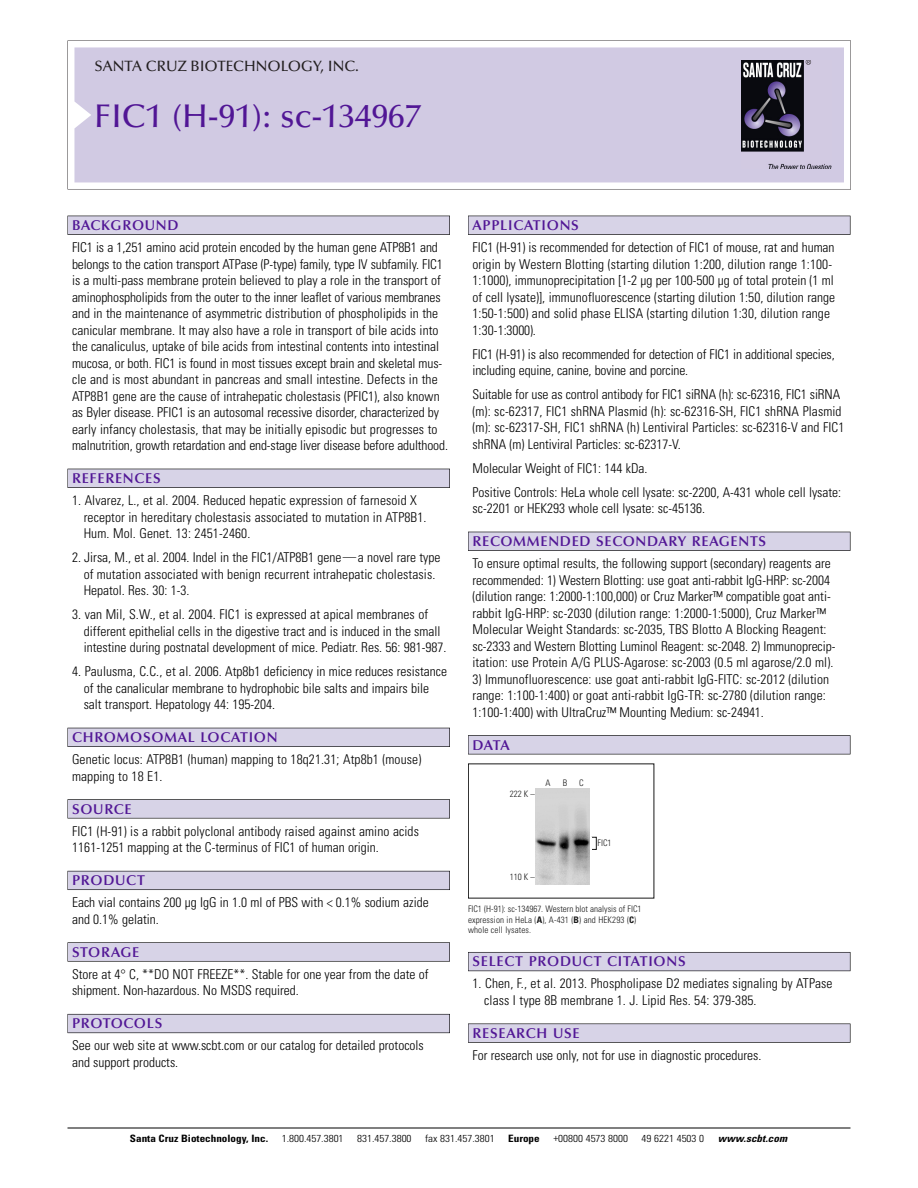
<style>
.page{position:relative;width:918px;height:1188px;background:#fff}
.page>*{position:absolute;margin:0;border:0;box-sizing:border-box;transform-origin:0 0}
.t1{font:500 33px "Optima";color:#511695}
.t2{font:500 15px "Optima";color:#231f20}
.t3{font:600 14.25px "Optima";letter-spacing:.05em;color:#511695}
.t4{font:300 condensed 13.5px/16.5px "Univers";color:#000}
.t5{font:300 condensed 10.2px "Univers";color:#000;scale:1.1 1}
.t6{font:700 condensed 10.2px "Univers";color:#000;scale:1.1 1}
.t7{font:italic 700 condensed 10.2px "Univers";letter-spacing:.005em;color:#000;scale:1.1 1}
.t8{font:9px/10.5px "Univers Condensed Light+CFASBB";color:#191919}
.s1{font-family:"Hira Min Pro W3";font-weight:400;font-stretch:normal}
.s2{font-family:"Univers Condensed Bold+EFODPU"}
</style>
<div class="page">
<svg style="left:68px;top:40px;width:783px;height:149px"></svg>
<div style="left:74px;top:47px;width:770px;height:135px;background:#d1cae3"></div>
<img style="left:741px;top:60px;width:90px;height:108px">
<div style="left:68px;top:216px;width:382px;height:19px;background:#525155"></div>
<div style="left:68px;top:216px;width:381px;height:18px;background:#d7d3e7"></div>
<div style="left:68px;top:469px;width:382px;height:19px;background:#515055"></div>
<div style="left:68px;top:469px;width:381px;height:18px;background:#d7d3e7"></div>
<div style="left:68px;top:728px;width:382px;height:19px;background:#525158"></div>
<div style="left:68px;top:728px;width:381px;height:18px;background:#d7d3e7"></div>
<div style="left:68px;top:799px;width:382px;height:19px;background:#575759"></div>
<div style="left:68px;top:800px;width:381px;height:18px;background:#d7d3e7"></div>
<div style="left:68px;top:871px;width:382px;height:19px;background:#5b5a62"></div>
<div style="left:68px;top:871px;width:381px;height:18px;background:#d7d3e7"></div>
<div style="left:68px;top:942px;width:382px;height:20px;background:#626263"></div>
<div style="left:68px;top:943px;width:381px;height:18px;background:#d7d3e7"></div>
<div style="left:68px;top:1014px;width:382px;height:19px;background:#66646d"></div>
<div style="left:68px;top:1015px;width:381px;height:18px;background:#d7d3e7"></div>
<div style="left:468px;top:216px;width:382px;height:19px;background:#525155"></div>
<div style="left:468px;top:216px;width:382px;height:18px;background:#d7d3e7"></div>
<div style="left:468px;top:532px;width:382px;height:19px;background:#515055"></div>
<div style="left:468px;top:532px;width:382px;height:18px;background:#d7d3e7"></div>
<div style="left:468px;top:735px;width:382px;height:19px;background:#545357"></div>
<div style="left:468px;top:736px;width:382px;height:18px;background:#d7d3e7"></div>
<div style="left:468px;top:952px;width:382px;height:19px;background:#5b5961"></div>
<div style="left:468px;top:953px;width:382px;height:18px;background:#d7d3e7"></div>
<div style="left:468px;top:1024px;width:382px;height:19px;background:#575759"></div>
<div style="left:468px;top:1024px;width:382px;height:18px;background:#d7d3e7"></div>
<hr style="left:68px;top:1128px;width:782px;height:1px;background:#000">
<img style="left:536px;top:789px;width:54px;height:95px">
<div style="left:592px;top:837px;width:4px;height:13px;border:1px solid #191919"></div>
<p class="t2" style="left:94px;top:61px;width:266px">SANTA CRUZ BIOTECHNOLOGY, INC.</p>
<h1 class="t1" style="left:94px;top:103px;width:328px">FIC1 (H-91): sc-134967</h1>
<p class="t3" style="left:72px;top:219px;width:108px">BACKGROUND</p>
<p class="t4" style="left:72px;top:240px;width:377px">FIC1 is a 1,251 amino acid protein encoded by the human gene ATP8B1 and belongs to the cation transport ATPase (P-type) family, type IV subfamily. FIC1 is a multi-pass membrane protein believed to play a role in the transport of aminophospholipids from the outer to the inner leaflet of various membranes and in the maintenance of asymmetric distribution of phospholipids in the canicular membrane. It may also have a role in transport of bile acids into the canaliculus, uptake of bile acids from intestinal contents into intestinal mucosa, or both. FIC1 is found in most tissues except brain and skeletal mus&shy;cle and is most abundant in pancreas and small intestine. Defects in the ATP8B1 gene are the cause of intrahepatic cholestasis (PFIC1), also known as Byler disease. PFIC1 is an autosomal recessive disorder, characterized by early infancy cholestasis, that may be initially episodic but progresses to malnutrition, growth retardation and end-stage liver disease before adulthood.</p>
<p class="t3" style="left:72px;top:473px;width:90px">REFERENCES</p>
<p class="t4" style="left:84px;top:493px;width:344px;text-indent:-12px">1. Alvarez, L., et al. 2004. Reduced hepatic expression of farnesoid X receptor in hereditary cholestasis associated to mutation in ATP8B1.<br>Hum. Mol. Genet. 13: 2451-2460.</p>
<p class="t4" style="left:84px;top:550px;width:358px;text-indent:-12px">2. Jirsa, M., et al. 2004. Indel in the FIC1/ATP8B1 gene<span class="s1">—</span>a novel rare type of mutation associated with benign recurrent intrahepatic cholestasis.<br>Hepatol. Res. 30: 1-3.</p>
<p class="t4" style="left:84px;top:607px;width:364px;text-indent:-12px">3. van Mil, S.W., et al. 2004. FIC1 is expressed at apical membranes of different epithelial cells in the digestive tract and is induced in the small intestine during postnatal development of mice. Pediatr. Res. 56: 981-987.</p>
<p class="t4" style="left:84px;top:664px;width:365px;text-indent:-12px">4. Paulusma, C.C., et al. 2006. Atp8b1 deficiency in mice reduces resistance of the canalicular membrane to hydrophobic bile salts and impairs bile salt transport. Hepatology 44: 195-204.</p>
<p class="t3" style="left:72px;top:732px;width:207px">CHROMOSOMAL LOCATION</p>
<p class="t4" style="left:72px;top:752px;width:351px">Genetic locus: ATP8B1 (human) mapping to 18q21.31; Atp8b1 (mouse) mapping to 18 E1.</p>
<p class="t3" style="left:72px;top:803px;width:61px">SOURCE</p>
<p class="t4" style="left:72px;top:824px;width:348px">FIC1 (H-91) is a rabbit polyclonal antibody raised against amino acids<br>1161-1251 mapping at the C-terminus of FIC1 of human origin.</p>
<p class="t3" style="left:72px;top:875px;width:74px">PRODUCT</p>
<p class="t4" style="left:72px;top:895px;width:358px">Each vial contains 200 µg IgG in 1.0 ml of PBS with &lt; 0.1% sodium azide and 0.1% gelatin.</p>
<p class="t3" style="left:72px;top:946px;width:69px">STORAGE</p>
<p class="t4" style="left:72px;top:967px;width:358px">Store at 4° C, **DO NOT FREEZE**. Stable for one year from the date of shipment. Non-hazardous. No MSDS required.</p>
<p class="t3" style="left:72px;top:1018px;width:92px">PROTOCOLS</p>
<p class="t4" style="left:72px;top:1039px;width:353px">See our web site at www.scbt.com or our catalog for detailed protocols and support products.</p>
<p class="t3" style="left:473px;top:219px;width:108px">APPLICATIONS</p>
<p class="t4" style="left:473px;top:240px;width:364px">FIC1 (H-91) is recommended for detection of FIC1 of mouse, rat and human origin by Western Blotting (starting dilution 1:200, dilution range 1:100- 1:1000), immunoprecipitation [1-2 µg per 100-500 µg of total protein (1 ml of cell lysate)], immunofluorescence (starting dilution 1:50, dilution range 1:50-1:500) and solid phase ELISA (starting dilution 1:30, dilution range 1:30-1:3000).</p>
<p class="t4" style="left:473px;top:347px;width:364px">FIC1 (H-91) is also recommended for detection of FIC1 in additional species, including equine, canine, bovine and porcine.</p>
<p class="t4" style="left:473px;top:387px;width:373px">Suitable for use as control antibody for FIC1 siRNA (h): sc-62316, FIC1 siRNA (m): sc-62317, FIC1 shRNA Plasmid (h): sc-62316-SH, FIC1 shRNA Plasmid (m): sc-62317-SH, FIC1 shRNA (h) Lentiviral Particles: sc-62316-V and FIC1 shRNA (m) Lentiviral Particles: sc-62317-V.</p>
<p class="t4" style="left:473px;top:457px;width:370px;line-height:24px">Molecular Weight of FIC1: 144 kDa.<br>Positive Controls: HeLa whole cell lysate: sc-2200, A-431 whole cell lysate:</p>
<p class="t4" style="left:473px;top:501px;width:234px">sc-2201 or HEK293 whole cell lysate: sc-45136.</p>
<p class="t3" style="left:473px;top:536px;width:295px">RECOMMENDED SECONDARY REAGENTS</p>
<p class="t4" style="left:473px;top:556px;width:364px">To ensure optimal results, the following support (secondary) reagents are recommended: 1) Western Blotting: use goat anti-rabbit IgG-HRP: sc-2004 (dilution range: 1:2000-1:100,000) or Cruz Marker™ compatible goat anti&shy;rabbit IgG-HRP: sc-2030 (dilution range: 1:2000-1:5000), Cruz Marker™ Molecular Weight Standards: sc-2035, TBS Blotto A Blocking Reagent: sc-2333 and Western Blotting Luminol Reagent: sc-2048. 2) Immunoprecip&shy;itation: use Protein A/G PLUS-Agarose: sc-2003 (0.5 ml agarose/2.0 ml).</p>
<p class="t4" style="left:473px;top:672px;width:358px">3) Immunofluorescence: use goat anti-rabbit IgG-FITC: sc-2012 (dilution range: 1:100-1:400) or goat anti-rabbit IgG-TR: sc-2780 (dilution range:<br>1:100-1:400) with UltraCruz™ Mounting Medium: sc-24941.</p>
<p class="t3" style="left:473px;top:739px;width:39px">DATA</p>
<p class="t8" style="left:510px;top:789px;width:26px">222 K –</p>
<p class="t8" style="left:545px;top:778px;width:7px">A</p>
<p class="t8" style="left:563px;top:778px;width:6px">B</p>
<p class="t8" style="left:579px;top:778px;width:6px">C</p>
<p class="t8" style="left:510px;top:872px;width:26px">110 K –</p>
<p class="t8" style="left:598px;top:838px;width:15px">FIC1</p>
<p class="t8" style="left:468px;top:905px;width:175px">FIC1 (H-91): sc-134967. Western blot analysis of FIC1 expression in HeLa (<span class="s2">A</span>), A-431 (<span class="s2">B</span>) and HEK293 (<span class="s2">C</span>) whole cell lysates.</p>
<p class="t3" style="left:473px;top:956px;width:215px">SELECT PRODUCT CITATIONS</p>
<p class="t4" style="left:484px;top:977px;width:350px;text-indent:-12px">1. Chen, F., et al. 2013. Phospholipase D2 mediates signaling by ATPase class I type 8B membrane 1. J. Lipid Res. 54: 379-385.</p>
<p class="t3" style="left:473px;top:1027px;width:109px">RESEARCH USE</p>
<p class="t4" style="left:473px;top:1048px;width:290px">For research use only, not for use in diagnostic procedures.</p>
<p class="t6" style="left:130px;top:1135px;width:127px">Santa Cruz Biotechnology, Inc.</p>
<p class="t5" style="left:282px;top:1135px;width:58px">1.800.457.3801</p>
<p class="t5" style="left:357px;top:1135px;width:51px">831.457.3800</p>
<p class="t5" style="left:425px;top:1135px;width:65px">fax 831.457.3801</p>
<p class="t6" style="left:508px;top:1135px;width:30px">Europe</p>
<p class="t5" style="left:553px;top:1135px;width:69px">+00800 4573 8000</p>
<p class="t5" style="left:642px;top:1135px;width:58px">49 6221 4503 0</p>
<p class="t7" style="left:718px;top:1135px;width:64px">www.scbt.com</p>
</div>
